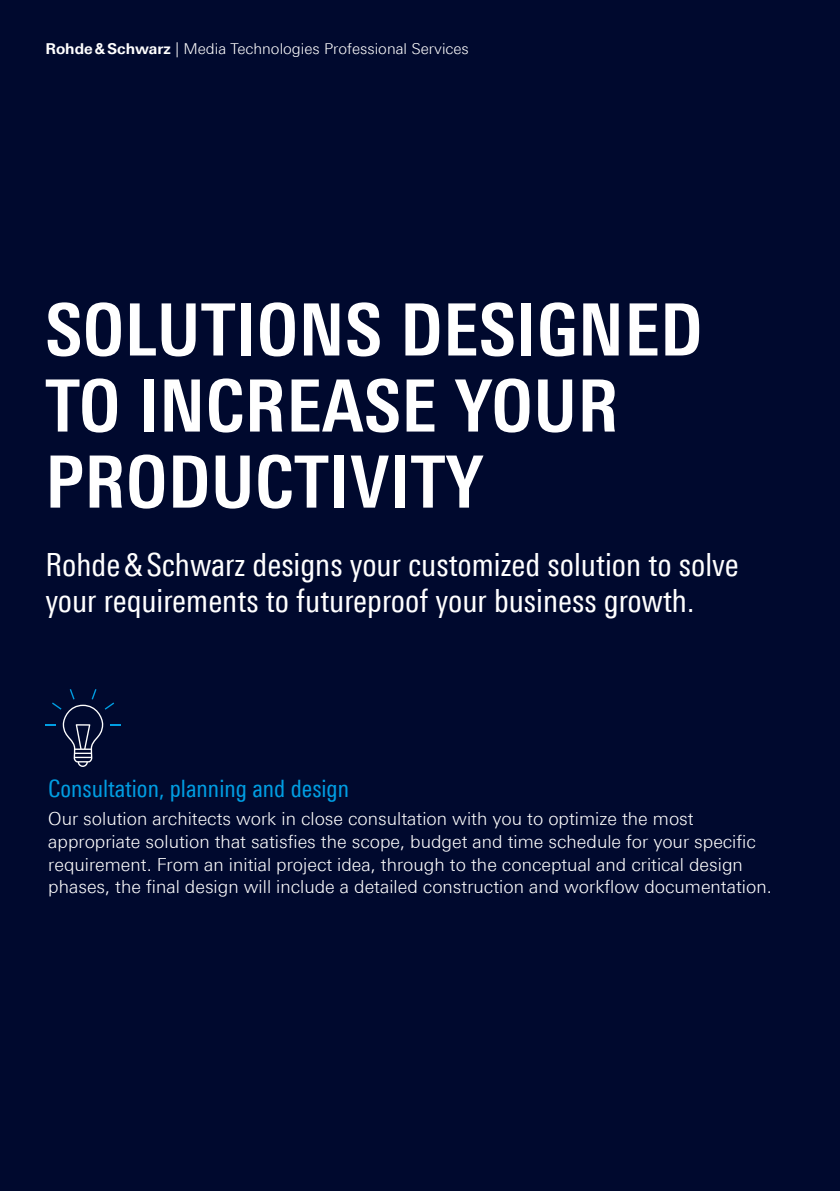
<style>
.page{position:relative;width:840px;height:1191px;background:#fff}
.page>*{position:absolute;margin:0;border:0;box-sizing:border-box;transform-origin:0 0}
.t1{font:700 72px/76px "Linotype Univers 620 Cn";letter-spacing:.01em;color:#fff}
.t2{font:32px/36px "Linotype Univers 420 Cn";color:#fff}
.t3{font:24px "Linotype Univers 420 Cn";color:#009ee3}
.t4{font:300 18px/22.6px "Linotype Univers 330";color:#fff}
.t5{font:300 15px "Linotype Univers 330";color:#fff}
.s1{font-family:"Linotype Univers 630";font-weight:700}
</style>
<div class="page">
<div style="left:0;top:0;width:839px;height:1191px;background:#00092e"></div>
<svg style="left:45px;top:689px;width:75px;height:78px"></svg>
<p class="t5" style="left:45px;top:40px;width:425px"><span class="s1">Rohde&amp;Schwarz</span> | Media Technologies Professional Services</p>
<h1 class="t1" style="left:45px;top:291px;width:658px">SOLUTIONS DESIGNED<br>TO INCREASE YOUR<br>PRODUCTIVITY</h1>
<h2 class="t2" style="left:45px;top:546px;width:694px">Rohde&amp;Schwarz designs your customized solution to solve your requirements to futureproof your business growth.</h2>
<h3 class="t3" style="left:48px;top:774px;width:302px">Consultation, planning and design</h3>
<p class="t4" style="left:48px;top:807px;width:724px">Our solution architects work in close consultation with you to optimize the most appropriate solution that satisfies the scope, budget and time schedule for your specific requirement. From an initial project idea, through to the conceptual and critical design phases, the final design will include a detailed construction and workflow documentation.</p>
</div>
